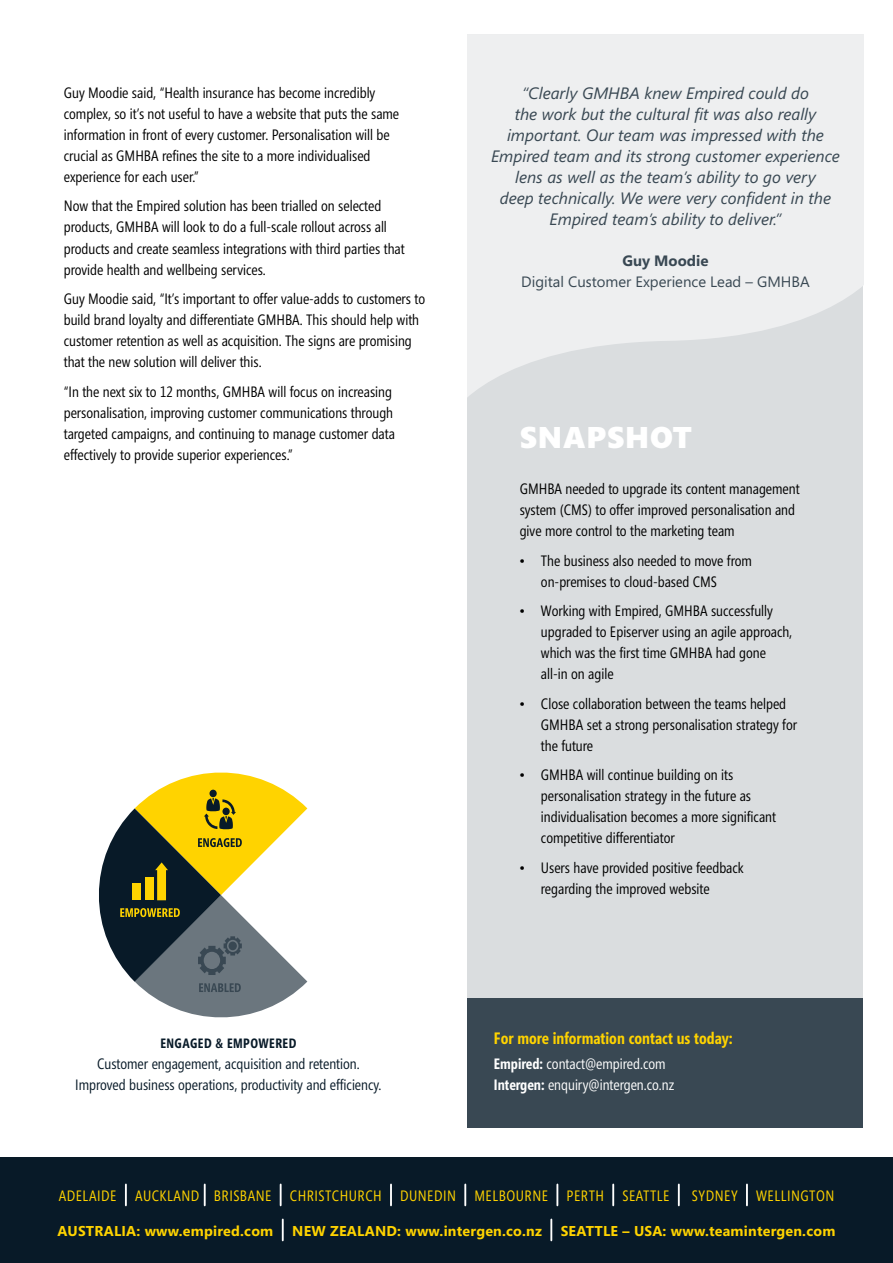
<style>
.page{position:relative;width:893px;height:1263px;background:#fff}
.page>*{position:absolute;margin:0;border:0;box-sizing:border-box;transform-origin:0 0}
.t1{font:900 30px "Segoe";letter-spacing:.03em;color:#fff}
.t2{font:italic 16.5px/21px "Segoe";color:#394853;text-align:center}
.t3{font:700 16.5px "Segoe Condensed";color:#ffd300}
.t4{font:15px/21px "Segoe Condensed";color:#000}
.t5{font:15px/21px "Segoe Condensed";color:#081a28;text-align:center}
.t6{font:15px "Segoe Condensed";letter-spacing:.03em;color:#ffd300}
.t7{font:15px/21px "Segoe Condensed";color:#fff}
.t8{font:15px "Segoe";color:#394853}
.t9{font:700 15px "Segoe";color:#394853}
.t10{font:700 14.25px "Segoe";letter-spacing:.015em;color:#ffd300}
.t11{font:700 13.5px "Segoe Condensed";letter-spacing:.03em;color:#081a28}
.s1{font-weight:700}
</style>
<div class="page">
<div style="left:468px;top:34px;width:395px;height:1094px;background:#dadddf"></div>
<svg style="left:468px;top:34px;width:395px;height:362px;fill:#eeeff0"></svg>
<div style="left:0;top:1158px;width:893px;height:105px;background:#081a28"></div>
<hr style="left:125px;top:1184px;width:2px;height:21px;background:#fff">
<hr style="left:204px;top:1184px;width:2px;height:21px;background:#fff">
<hr style="left:280px;top:1184px;width:2px;height:21px;background:#fff">
<hr style="left:390px;top:1184px;width:2px;height:21px;background:#fff">
<hr style="left:464px;top:1184px;width:2px;height:21px;background:#fff">
<hr style="left:556px;top:1184px;width:2px;height:21px;background:#fff">
<hr style="left:612px;top:1184px;width:2px;height:21px;background:#fff">
<hr style="left:678px;top:1184px;width:2px;height:21px;background:#fff">
<hr style="left:746px;top:1184px;width:2px;height:21px;background:#fff">
<hr style="left:282px;top:1219px;width:2px;height:21px;background:#fff">
<hr style="left:550px;top:1219px;width:2px;height:21px;background:#fff">
<div style="left:468px;top:999px;width:395px;height:129px;background:#394853"></div>
<svg style="left:99px;top:772px;width:208px;height:246px"></svg>
<p class="t4" style="left:64px;top:82px;width:337px">Guy Moodie said, “Health insurance has become incredibly complex, so it’s not useful to have a website that puts the same information in front of every customer. Personalisation will be crucial as GMHBA refines the site to a more individualised experience for each user.”</p>
<p class="t4" style="left:64px;top:196px;width:342px">Now that the Empired solution has been trialled on selected products, GMHBA will look to do a full-scale rollout across all products and create seamless integrations with third parties that provide health and wellbeing services.</p>
<p class="t4" style="left:64px;top:288px;width:363px">Guy Moodie said, “It’s important to offer value-adds to customers to build brand loyalty and differentiate GMHBA. This should help with customer retention as well as acquisition. The signs are promising that the new solution will deliver this.</p>
<p class="t4" style="left:64px;top:381px;width:333px">“In the next six to 12 months, GMHBA will focus on increasing personalisation, improving customer communications through targeted campaigns, and continuing to manage customer data effectively to provide superior experiences.”</p>
<p class="t11" style="left:160px;top:1035px;width:137px">ENGAGED &amp; EMPOWERED</p>
<p class="t5" style="left:75px;top:1053px;width:308px">Customer engagement, acquisition and retention.<br>Improved business operations, productivity and efficiency.</p>
<p class="t2" style="left:491px;top:82px;width:350px">“Clearly GMHBA knew Empired could do<br>the work but the cultural fit was also really important. Our team was impressed with the Empired team and its strong customer experience lens as well as the team’s ability to go very<br>deep technically. We were very confident in the Empired team’s ability to deliver.”</p>
<p class="t9" style="left:622px;top:250px;width:88px">Guy Moodie</p>
<p class="t8" style="left:521px;top:271px;width:290px">Digital Customer Experience Lead – GMHBA</p>
<h1 class="t1" style="left:520px;top:416px;width:174px">SNAPSHOT</h1>
<p class="t4" style="left:520px;top:478px;width:281px">GMHBA needed to upgrade its content management system (CMS) to offer improved personalisation and give more control to the marketing team</p>
<p class="t4" style="left:541px;top:550px;width:212px;text-indent:-21px">• The business also needed to move from on-premises to cloud-based CMS</p>
<p class="t4" style="left:541px;top:600px;width:253px;text-indent:-21px">• Working with Empired, GMHBA successfully upgraded to Episerver using an agile approach, which was the first time GMHBA had gone all-in on agile</p>
<p class="t4" style="left:541px;top:693px;width:258px;text-indent:-21px">• Close collaboration between the teams helped<br>GMHBA set a strong personalisation strategy for the future</p>
<p class="t4" style="left:541px;top:764px;width:237px;text-indent:-21px">• GMHBA will continue building on its personalisation strategy in the future as individualisation becomes a more significant competitive differentiator</p>
<p class="t4" style="left:541px;top:857px;width:204px;text-indent:-21px">• Users have provided positive feedback regarding the improved website</p>
<p class="t3" style="left:494px;top:1027px;width:240px">For more information contact us today:</p>
<p class="t7" style="left:494px;top:1053px;width:182px"><span class="s1">Empired:</span> contact@empired.com<br><span class="s1">Intergen:</span> enquiry@intergen.co.nz</p>
<p class="t6" style="left:59px;top:1186px;width:612px">ADELAIDE AUCKLAND BRISBANE CHRISTCHURCH DUNEDIN MELBOURNE PERTH SEATTLE</p>
<p class="t6" style="left:692px;top:1186px;width:144px">SYDNEY WELLINGTON</p>
<p class="t10" style="left:58px;top:1220px;width:217px">AUSTRALIA: www.empired.com</p>
<p class="t10" style="left:292px;top:1220px;width:251px">NEW ZEALAND: www.intergen.co.nz</p>
<p class="t10" style="left:561px;top:1220px;width:276px">SEATTLE – USA: www.teamintergen.com</p>
</div>
